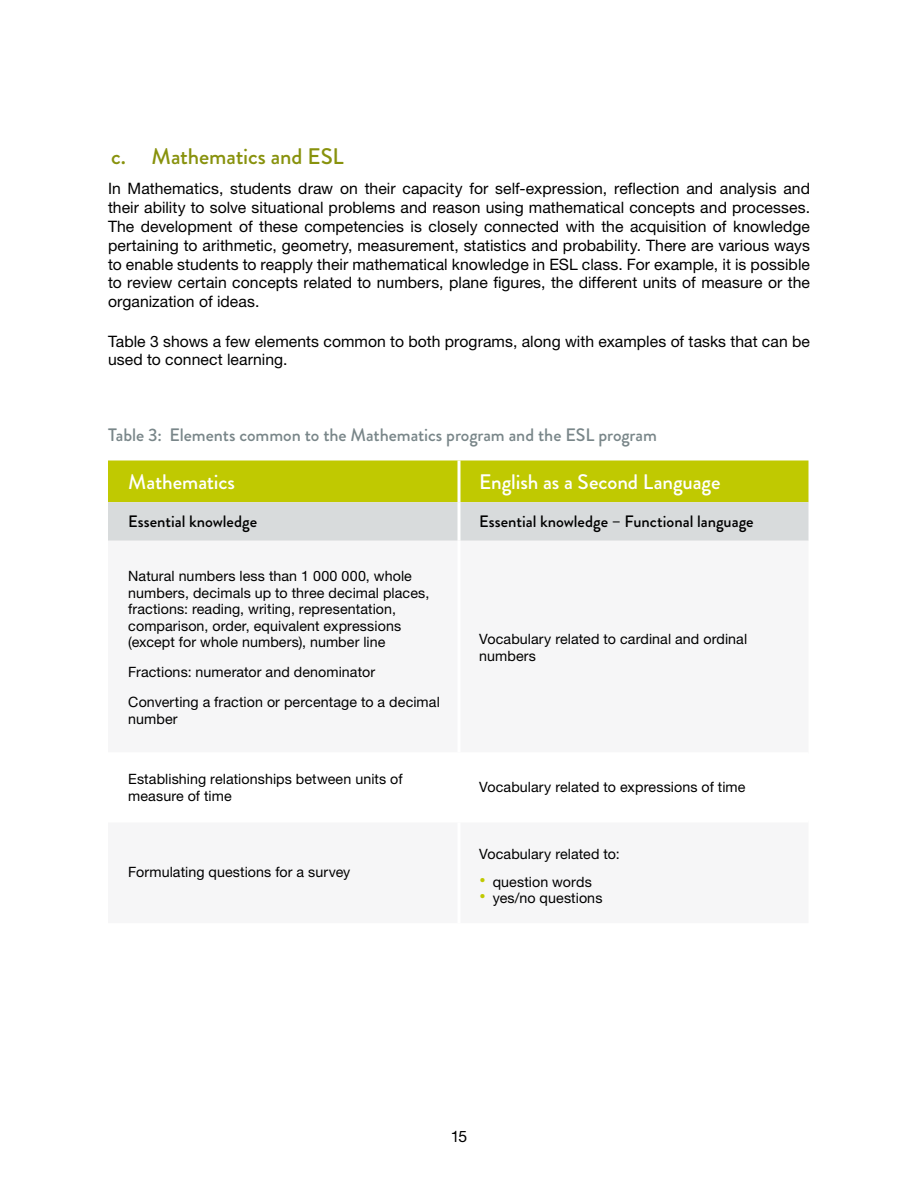
<style>
.page{position:relative;width:918px;height:1188px;background:#fff}
.page>*{position:absolute;margin:0;border:0;box-sizing:border-box;transform-origin:0 0}
.t1{font:500 22.5px "Brandon Grotesque";letter-spacing:-.005em;color:#88920d}
.t2{font:500 21px "Brandon Grotesque";letter-spacing:-.005em;color:#fff}
.t3{font:500 18px "Brandon Grotesque";letter-spacing:-.005em;color:#798689}
.t4{font:500 16.5px "Brandon Grotesque";color:#000}
.t5{font:15.75px/18.9px "Helvetica Neue LT Std";letter-spacing:.005em;color:#000;text-align:justify}
.t6{font:14.25px/16.5px "Helvetica Neue LT Std";letter-spacing:.005em;color:#000}
.s1{font-family:"Helvetica";font-weight:700;font-size:19.2px;color:#c0c901}
</style>
<div class="page">
<svg style="left:108px;top:460px;width:700px;height:81px;background:#ccd26c"></svg>
<hr style="left:458px;top:460px;width:2px;height:42px;background:#fff">
<hr style="left:458px;top:502px;width:2px;height:39px;background:#fff">
<h1 class="t1" style="left:111px;top:141px;width:234px">c. Mathematics and ESL</h1>
<p class="t5" style="left:108px;top:179px;width:704px">In Mathematics, students draw on their capacity for self-expression, reflection and analysis and their ability to solve situational problems and reason using mathematical concepts and processes.<br>The development of these competencies is closely connected with the acquisition of knowledge pertaining to arithmetic, geometry, measurement, statistics and probability. There are various ways to enable students to reapply their mathematical knowledge in ESL class. For example, it is possible to review certain concepts related to numbers, plane figures, the different units of measure or the organization of ideas.</p>
<p class="t5" style="left:108px;top:331px;width:704px">Table 3 shows a few elements common to both programs, along with examples of tasks that can be used to connect learning.</p>
<p class="t3" style="left:108px;top:422px;width:550px">Table 3: Elements common to the Mathematics program and the ESL program</p>
<h2 class="t2" style="left:128px;top:467px;width:108px">Mathematics</h2>
<h2 class="t2" style="left:479px;top:467px;width:243px">English as a Second Language</h2>
<p class="t4" style="left:128px;top:510px;width:130px">Essential knowledge</p>
<p class="t4" style="left:479px;top:510px;width:276px">Essential knowledge – Functional language</p>
<p class="t6" style="left:128px;top:568px;width:303px">Natural numbers less than 1 000 000, whole numbers, decimals up to three decimal places, fractions: reading, writing, representation, comparison, order, equivalent expressions (except for whole numbers), number line</p>
<p class="t6" style="left:128px;top:657px;width:313px;line-height:30px">Fractions: numerator and denominator<br>Converting a fraction or percentage to a decimal</p>
<p class="t6" style="left:128px;top:710px;width:51px">number</p>
<p class="t6" style="left:479px;top:631px;width:269px">Vocabulary related to cardinal and ordinal numbers</p>
<p class="t6" style="left:128px;top:771px;width:276px">Establishing relationships between units of measure of time</p>
<p class="t6" style="left:479px;top:779px;width:268px">Vocabulary related to expressions of time</p>
<p class="t6" style="left:128px;top:864px;width:224px">Formulating questions for a survey</p>
<p class="t6" style="left:479px;top:846px;width:142px">Vocabulary related to:</p>
<p class="t6" style="left:479px;top:874px;width:114px"><span class="s1">•</span> question words</p>
<p class="t6" style="left:479px;top:889px;width:125px"><span class="s1">•</span> yes/no questions</p>
<p class="t5" style="left:451px;top:1127px;width:18px">15</p>
</div>
